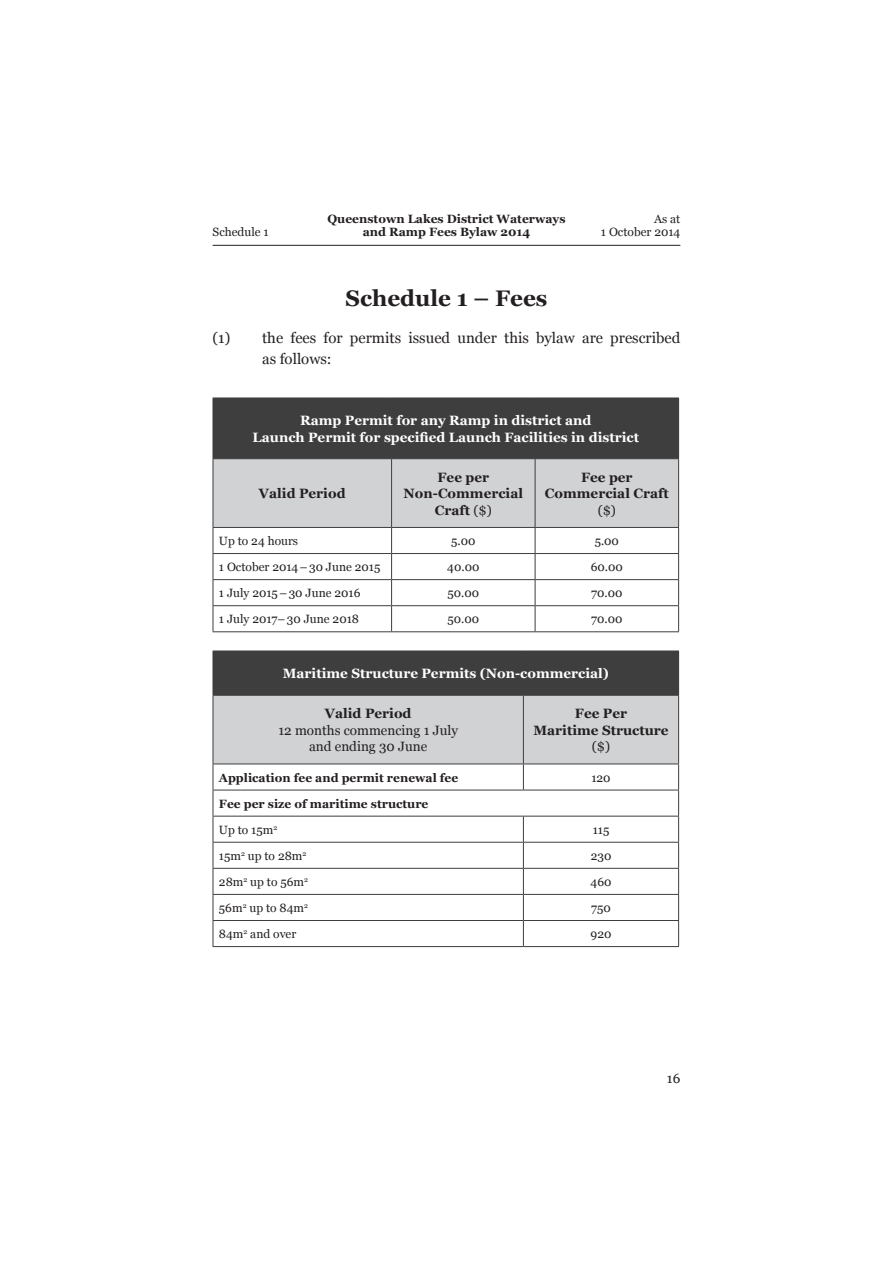
<style>
.page{position:relative;width:893px;height:1263px;background:#fff}
.page>*{position:absolute;margin:0;border:0;box-sizing:border-box;transform-origin:0 0}
.Main_Heading{font:700 22.5px "Georgia";color:#231f20}
.Body_Copy{font:15px/20.2px "Georgia";color:#231f20}
.Sub_Heading{font:700 13.5px "Georgia";color:#fff}
.Sub_Heading-2{font:700 13.5px/16.5px "Georgia";color:#231f20;text-align:center}
.Sub_Heading-3{font:13.5px/16.5px "Georgia";color:#231f20;text-align:center}
.Sub_Heading-4{font:12px "Georgia";color:#231f20}
.Sub_Heading-5{font:700 12px/13.5px "Georgia";color:#231f20;text-align:center}
.s1{font-weight:400}
.s2{font-weight:700}
</style>
<div class="page">
<hr style="left:213px;top:245px;width:467px;height:1px;background:#231f20">
<div style="left:213px;top:398px;width:466px;height:61px;background:#3e3e3f"></div>
<svg style="left:213px;top:459px;width:466px;height:172px"></svg>
<hr style="left:213px;top:631px;width:179px;height:1px;background:#3e3e3f">
<hr style="left:392px;top:631px;width:143px;height:1px;background:#3e3e3f">
<hr style="left:535px;top:631px;width:144px;height:1px;background:#3e3e3f">
<div style="left:213px;top:651px;width:466px;height:44px;background:#3e3e3f"></div>
<svg style="left:213px;top:695px;width:466px;height:251px"></svg>
<hr style="left:213px;top:946px;width:310px;height:1px;background:#3e3e3f">
<hr style="left:523px;top:946px;width:156px;height:1px;background:#3e3e3f">
<p class="Sub_Heading-5" style="left:327px;top:212px;width:240px">Queenstown Lakes District Waterways and Ramp Fees Bylaw 2014</p>
<p class="Sub_Heading-4" style="left:654px;top:211px;width:28px">As at</p>
<p class="Sub_Heading-4" style="left:213px;top:225px;width:58px">Schedule 1</p>
<p class="Sub_Heading-4" style="left:601px;top:225px;width:81px">1 October 2014</p>
<p class="Main_Heading" style="left:346px;top:284px;width:203px">Schedule 1 – Fees</p>
<p class="Body_Copy" style="left:262px;top:328px;width:420px;text-indent:-50px">(1) the fees for permits issued under this bylaw are prescribed as follows:</p>
<p class="Sub_Heading" style="left:300px;top:412px;width:293px">Ramp Permit for any Ramp in district and</p>
<p class="Sub_Heading" style="left:253px;top:428px;width:388px">Launch Permit for specified Launch Facilities in district</p>
<p class="Sub_Heading-2" style="left:259px;top:485px;width:88px">Valid Period</p>
<p class="Sub_Heading-2" style="left:404px;top:469px;width:121px">Fee per<br>Non-Commercial<br>Craft <span class="s1">($)</span></p>
<p class="Sub_Heading-2" style="left:545px;top:469px;width:125px">Fee per<br>Commercial Craft <span class="s1">($)</span></p>
<p class="Sub_Heading-4" style="left:219px;top:534px;width:81px">Up to 24 hours</p>
<p class="Sub_Heading-4" style="left:451px;top:534px;width:26px">5.00</p>
<p class="Sub_Heading-4" style="left:595px;top:534px;width:26px">5.00</p>
<p class="Sub_Heading-4" style="left:219px;top:560px;width:163px">1 October 2014–30 June 2015</p>
<p class="Sub_Heading-4" style="left:447px;top:560px;width:34px">40.00</p>
<p class="Sub_Heading-4" style="left:591px;top:560px;width:34px">60.00</p>
<p class="Sub_Heading-4" style="left:219px;top:586px;width:143px">1 July 2015–30 June 2016</p>
<p class="Sub_Heading-4" style="left:447px;top:586px;width:33px">50.00</p>
<p class="Sub_Heading-4" style="left:591px;top:586px;width:33px">70.00</p>
<p class="Sub_Heading-4" style="left:219px;top:612px;width:142px">1 July 2017–30 June 2018</p>
<p class="Sub_Heading-4" style="left:447px;top:612px;width:33px">50.00</p>
<p class="Sub_Heading-4" style="left:591px;top:612px;width:33px">70.00</p>
<p class="Sub_Heading" style="left:283px;top:665px;width:328px">Maritime Structure Permits (Non-commercial)</p>
<p class="Sub_Heading-3" style="left:278px;top:706px;width:181px"><span class="s2">Valid Period<br></span>12 months commencing 1 July and ending 30 June</p>
<p class="Sub_Heading-2" style="left:533px;top:705px;width:137px">Fee Per<br>Maritime Structure <span class="s1">($)</span></p>
<p class="Sub_Heading-5" style="left:219px;top:771px;width:241px">Application fee and permit renewal fee</p>
<p class="Sub_Heading-4" style="left:591px;top:770px;width:21px">120</p>
<p class="Sub_Heading-5" style="left:219px;top:797px;width:211px">Fee per size of maritime structure</p>
<p class="Sub_Heading-4" style="left:219px;top:822px;width:60px">Up to 15m<sup>2</sup></p>
<p class="Sub_Heading-4" style="left:593px;top:822px;width:18px">115</p>
<p class="Sub_Heading-4" style="left:219px;top:848px;width:89px">15m<sup>2</sup> up to 28m<sup>2</sup></p>
<p class="Sub_Heading-4" style="left:591px;top:848px;width:22px">230</p>
<p class="Sub_Heading-4" style="left:219px;top:874px;width:91px">28m<sup>2</sup> up to 56m<sup>2</sup></p>
<p class="Sub_Heading-4" style="left:590px;top:874px;width:22px">460</p>
<p class="Sub_Heading-4" style="left:219px;top:900px;width:91px">56m<sup>2</sup> up to 84m<sup>2</sup></p>
<p class="Sub_Heading-4" style="left:591px;top:900px;width:21px">750</p>
<p class="Sub_Heading-4" style="left:219px;top:927px;width:79px">84m<sup>2</sup> and over</p>
<p class="Sub_Heading-4" style="left:591px;top:927px;width:22px">920</p>
<p class="Sub_Heading-3" style="left:667px;top:1070px;width:15px">16</p>
</div>
